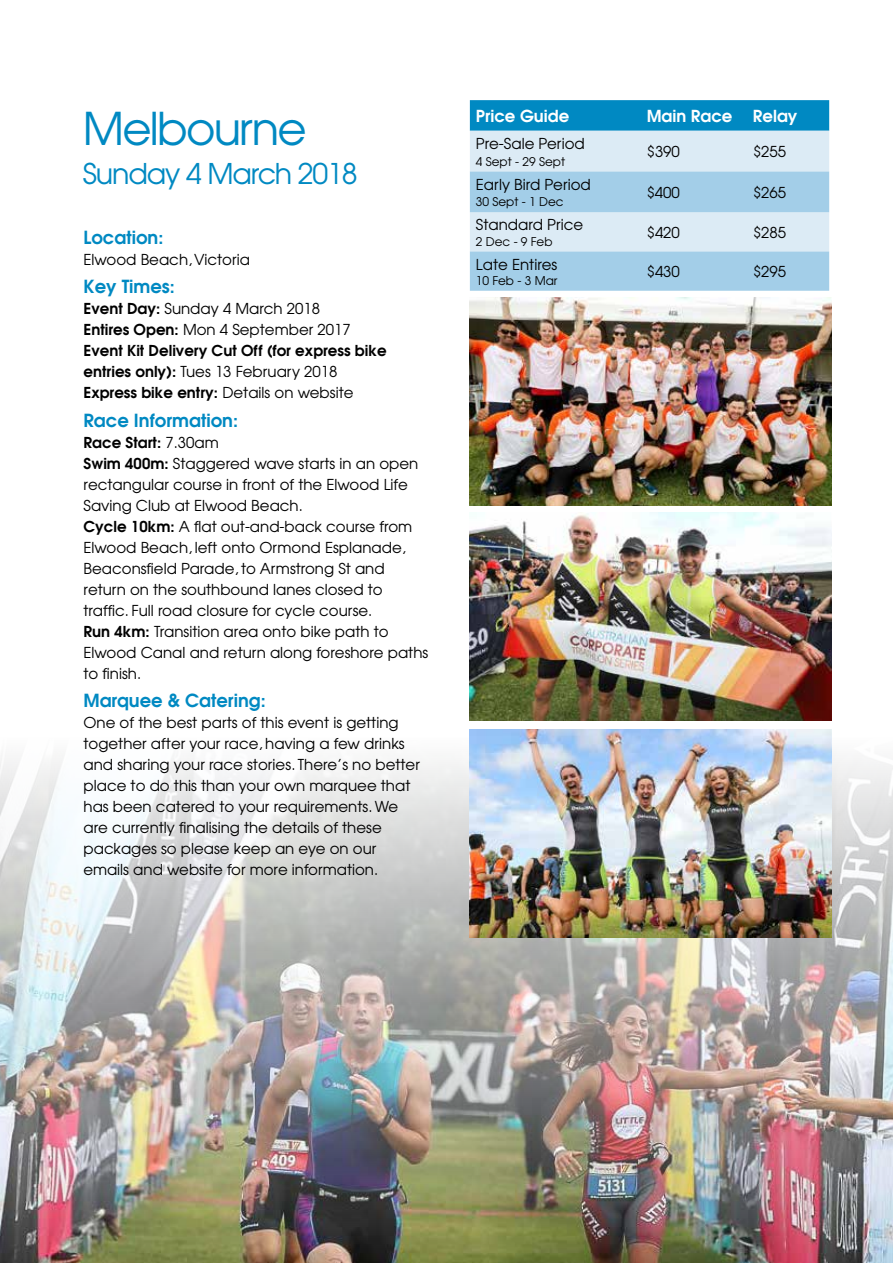
<style>
.page{position:relative;width:893px;height:1263px;background:#fff}
.page>*{position:absolute;margin:0;border:0;box-sizing:border-box;transform-origin:0 0}
.t1{font:45px "Avant Garde";letter-spacing:-.04em;color:#0089c2}
.t2{font:28.5px "Avant Garde";letter-spacing:-.04em;color:#0089c2}
.t3{font:600 18px "Avant Garde";color:#0089c2}
.t4{font:600 16.5px "Avant Garde";color:#fff}
.t5{font:15px/21px "Avant Garde";color:#000}
.t6{font:600 15px/21px "Avant Garde";color:#000}
.t7{font:12px "Avant Garde";color:#000}
.s1{font-weight:400}
.s2{font-weight:600}
</style>
<div class="page">
<img style="left:0;top:738px;width:893px;height:525px">
<img style="left:470px;top:513px;width:361px;height:207px">
<img style="left:470px;top:729px;width:361px;height:208px">
<img style="left:470px;top:298px;width:361px;height:208px">
<svg style="left:470px;top:100px;width:359px;height:191px;background:#a1cfe7"></svg>
<h1 class="t1" style="left:83px;top:101px;width:225px">Melbourne</h1>
<h2 class="t2" style="left:83px;top:156px;width:276px">Sunday 4 March 2018</h2>
<p class="t3" style="left:84px;top:226px;width:81px">Location:</p>
<p class="t5" style="left:84px;top:249px;width:168px">Elwood Beach, Victoria</p>
<p class="t3" style="left:84px;top:275px;width:93px">Key Times:</p>
<p class="t6" style="left:84px;top:298px;width:305px">Event Day: <span class="s1">Sunday 4 March 2018<br></span>Entires Open: <span class="s1">Mon 4 September 2017<br></span>Event Kit Delivery Cut Off (for express bike entries only): <span class="s1">Tues 13 February 2018<br></span>Express bike entry: <span class="s1">Details on website</span></p>
<p class="t3" style="left:84px;top:408px;width:156px">Race Information:</p>
<p class="t5" style="left:84px;top:431px;width:346px"><span class="s2">Race Start:</span> 7.30am<br><span class="s2">Swim 400m:</span> Staggered wave starts in an open rectangular course in front of the Elwood Life Saving Club at Elwood Beach.<br><span class="s2">Cycle 10km:</span> A flat out-and-back course from Elwood Beach, left onto Ormond Esplanade, Beaconsfield Parade, to Armstrong St and return on the southbound lanes closed to traffic. Full road closure for cycle course.<br><span class="s2">Run 4km:</span> Transition area onto bike path to Elwood Canal and return along foreshore paths to finish.</p>
<p class="t3" style="left:84px;top:688px;width:184px">Marquee &amp; Catering:</p>
<p class="t5" style="left:84px;top:712px;width:338px">One of the best parts of this event is getting together after your race, having a few drinks and sharing your race stories. There’s no better place to do this than your own marquee that has been catered to your requirements. We are currently finalising the details of these packages so please keep an eye on our emails and website for more information.</p>
<p class="t4" style="left:476px;top:105px;width:95px">Price Guide</p>
<p class="t4" style="left:647px;top:105px;width:152px">Main Race Relay</p>
<p class="t5" style="left:476px;top:133px;width:110px">Pre-Sale Period</p>
<p class="t7" style="left:476px;top:154px;width:91px">4 Sept - 29 Sept</p>
<p class="t5" style="left:647px;top:141px;width:35px">$390</p>
<p class="t5" style="left:753px;top:141px;width:35px">$255</p>
<p class="t5" style="left:476px;top:173px;width:117px">Early Bird Period</p>
<p class="t7" style="left:476px;top:194px;width:89px">30 Sept - 1 Dec</p>
<p class="t5" style="left:476px;top:214px;width:109px">Standard Price</p>
<p class="t7" style="left:476px;top:234px;width:78px">2 Dec - 9 Feb</p>
<p class="t5" style="left:476px;top:253px;width:83px">Late Entires</p>
<p class="t7" style="left:476px;top:273px;width:83px">10 Feb - 3 Mar</p>
<p class="t5" style="left:647px;top:182px;width:35px">$400</p>
<p class="t5" style="left:753px;top:182px;width:35px">$265</p>
<p class="t5" style="left:647px;top:222px;width:35px">$420</p>
<p class="t5" style="left:753px;top:222px;width:35px">$285</p>
<p class="t5" style="left:647px;top:261px;width:35px">$430</p>
<p class="t5" style="left:753px;top:261px;width:35px">$295</p>
</div>
